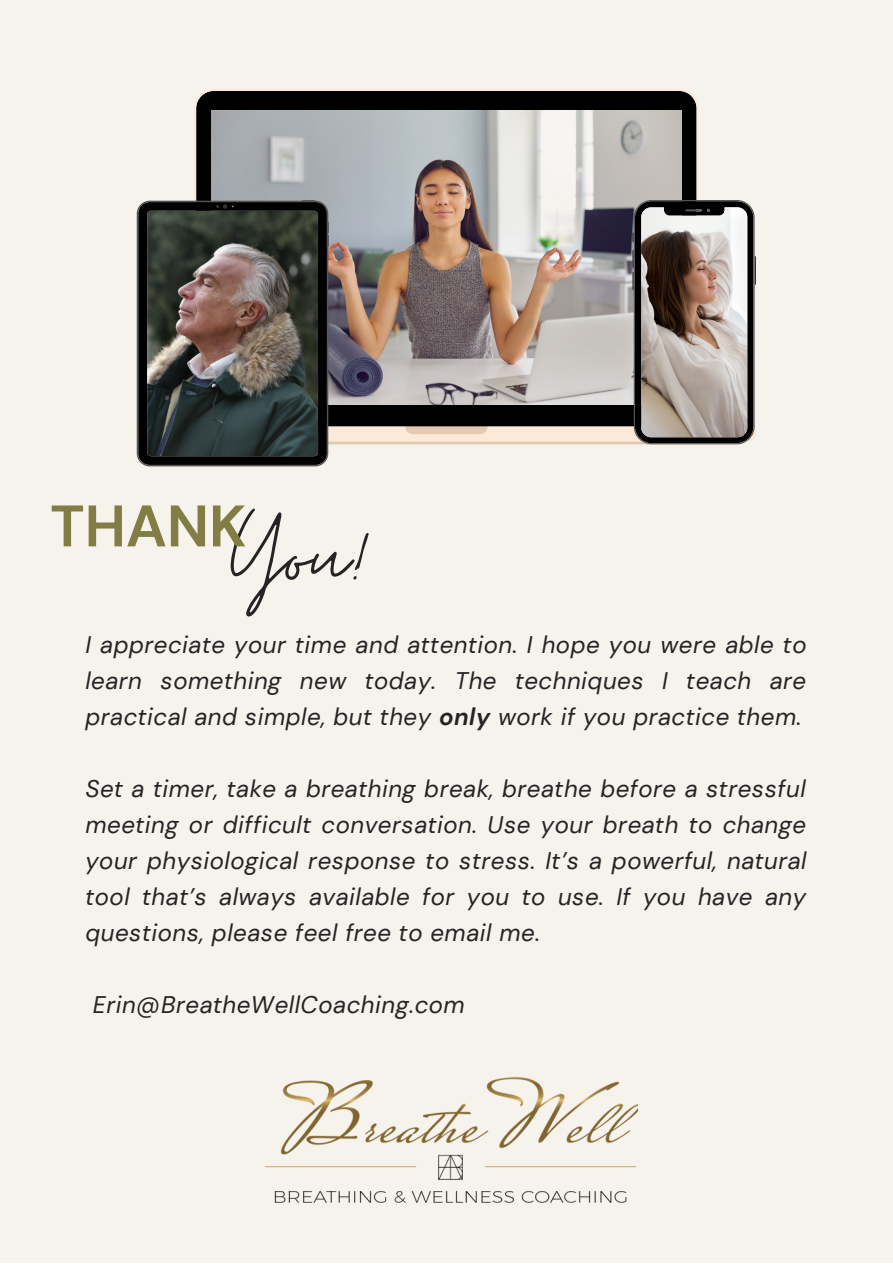
<style>
.page{position:relative;width:893px;height:1264px;background:#fff}
.page>*{position:absolute;margin:0;border:0;box-sizing:border-box;transform-origin:0 0}
.t1{font:118.2px "Moon Time";color:#242424}
.t2{font:700 58.35px "DM Sans";color:#817d44}
.t3{font:italic 24px/36px "DM Sans";letter-spacing:.02em;color:#242424;text-align:justify}
.s1{font-weight:700}
</style>
<div class="page">
<div style="left:0;top:0;width:892px;height:1262px;background:#f6f2ec"></div>
<svg style="left:147px;top:89px;width:609px;height:348px"></svg>
<img style="left:211px;top:111px;width:470px;height:89px">
<svg style="left:137px;top:201px;width:191px;height:265px;background:#141414"></svg>
<img style="left:147px;top:211px;width:171px;height:245px;border-radius:4px">
<img style="left:149px;top:200px;width:606px;height:244px">
<img style="left:265px;top:1077px;width:373px;height:126px">
<h2 class="t2" style="left:50px;top:488px;width:198px">THANK</h2>
<h1 class="t1" style="left:231px;top:485px;width:144px">You!</h1>
<p class="t3" style="left:85px;top:627px;width:722px">I appreciate your time and attention. I hope you were able to learn something new today. The techniques I teach are practical and simple, but they <span class="s1">only</span> work if you practice them.</p>
<p class="t3" style="left:85px;top:771px;width:722px">Set a timer, take a breathing break, breathe before a stressful meeting or difficult conversation. Use your breath to change your physiological response to stress. It’s a powerful, natural tool that’s always available for you to use. If you have any questions, please feel free to email me.</p>
<p class="t3" style="left:93px;top:987px;width:373px">Erin@BreatheWellCoaching.com</p>
</div>
